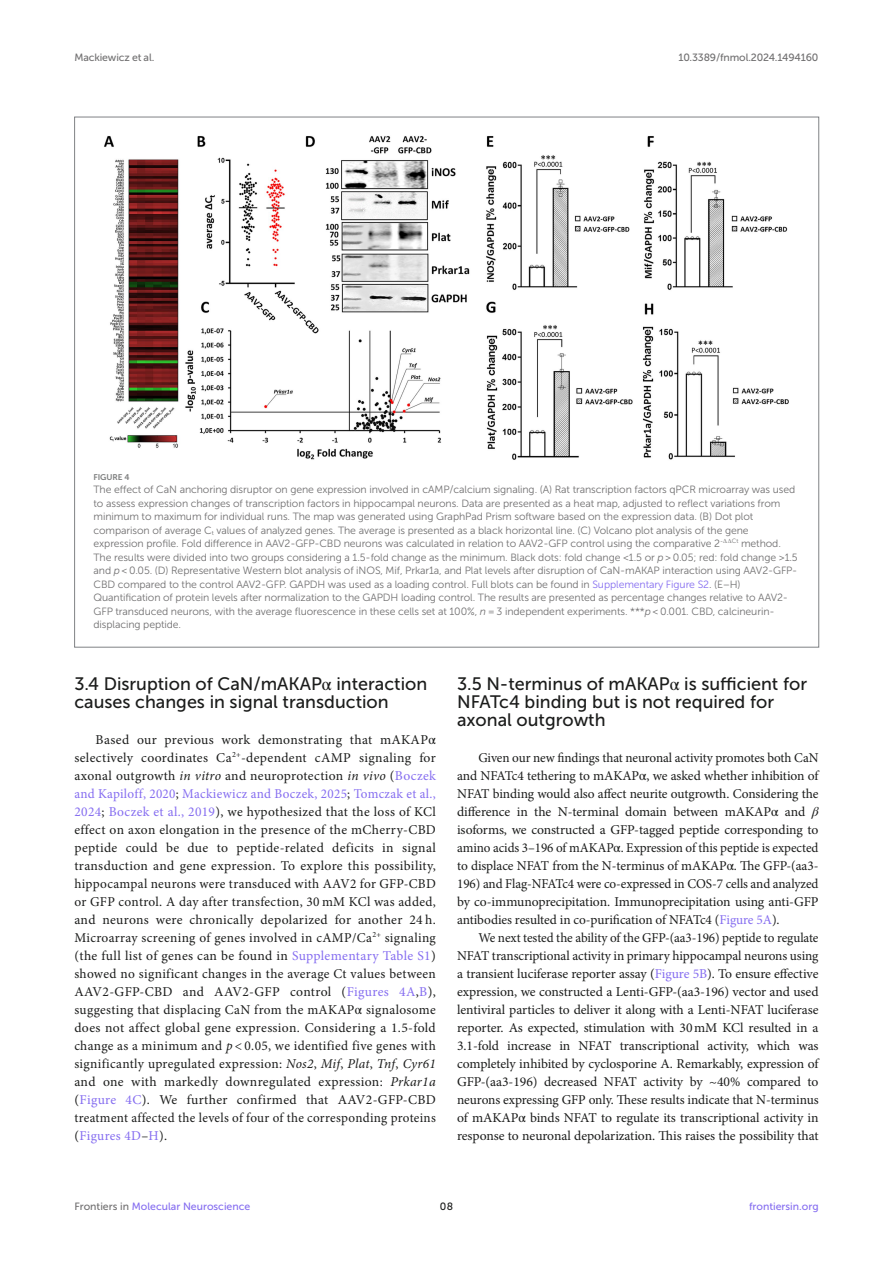
<style>
.page{position:relative;width:893px;height:1263px;background:#fff}
.page>*{position:absolute;margin:0;border:0;box-sizing:border-box;transform-origin:0 0}
.HEAD_2{font:18px/18px "Museo Sans 500";color:#1b1c1b}
.TEXT{font:13.5px/18px "Minion Pro";letter-spacing:-.005em;color:#1b1c1b;text-align:justify}
.FIG_LEG{font:10.5px/13.5px "Museo Sans 300";letter-spacing:-.01em;color:#706f70}
.t1{font:10.5px "Museo Sans 500";color:#856df0}
.t2{font:10.5px "Museo Sans 500";letter-spacing:-.015em;color:#706f70}
.t3{font:10.5px "Museo Sans 500";color:#1b1c1b}
.FIG_HD{font:8.25px "Museo Sans 700";letter-spacing:-.01em;color:#7e7f7f}
.s1{font-style:italic}
.s2{color:#856df0}
.s3{font-family:"STIX General"}
.s4{font-family:"STIX General";font-style:italic}
.s5{color:#706f70}
</style>
<div class="page">
<img style="left:104px;top:136px;width:685px;height:324px">
<p class="t2" style="left:74px;top:51px;width:81px">Mackiewicz et al.</p>
<p class="t2" style="left:678px;top:51px;width:142px">10.3389/fnmol.2024.1494160</p>
<p class="FIG_HD" style="left:94px;top:472px;width:37px">FIGURE 4</p>
<p class="FIG_LEG" style="left:94px;top:483px;width:706px">The effect of CaN anchoring disruptor on gene expression involved in cAMP/calcium signaling. (A) Rat transcription factors qPCR microarray was used to assess expression changes of transcription factors in hippocampal neurons. Data are presented as a heat map, adjusted to reflect variations from minimum to maximum for individual runs. The map was generated using GraphPad Prism software based on the expression data. (B) Dot plot comparison of average C<sub>t</sub> values of analyzed genes. The average is presented as a black horizontal line. (C) Volcano plot analysis of the gene expression profile. Fold difference in AAV2-GFP-CBD neurons was calculated in relation to AAV2-GFP control using the comparative 2<sup>-</sup><sup>∆∆</sup><sup>Ct</sup> method.<br>The results were divided into two groups considering a 1.5-fold change as the minimum. Black dots: fold change &lt;1.5 or <span class="s1">p</span> &gt; 0.05; red: fold change &gt;1.5 and <span class="s1">p</span> &lt; 0.05. (D) Representative Western blot analysis of iNOS, Mif, Prkar1a, and Plat levels after disruption of CaN-mAKAP interaction using AAV2-GFP-CBD compared to the control AAV2-GFP. GAPDH was used as a loading control. Full blots can be found in <span class="s2">Supplementary Figure S2</span>. (E–H)<br>Quantification of protein levels after normalization to the GAPDH loading control. The results are presented as percentage changes relative to AAV2- GFP transduced neurons, with the average fluorescence in these cells set at 100%, <span class="s1">n</span> = 3 independent experiments. ***<span class="s1">p</span> &lt; 0.001. CBD, calcineurin&shy;displacing peptide.</p>
<p class="HEAD_2" style="left:74px;top:675px;width:354px">3.4 Disruption of CaN/mAKAP<span class="s3">α</span> interaction causes changes in signal transduction</p>
<p class="TEXT" style="left:74px;top:731px;width:363px;text-indent:21px">Based our previous work demonstrating that mAKAP<span class="s3">α </span>selectively coordinates Ca<sup>2+</sup>-dependent cAMP signaling for axonal outgrowth <span class="s1">in vitro</span> and neuroprotection <span class="s1">in vivo</span> (<span class="s2">Boczek and Kapiloff, 2020</span>; <span class="s2">Mackiewicz and Boczek, 2025</span>; <span class="s2">Tomczak et al., 2024</span>; <span class="s2">Boczek et al., 2019</span>), we hypothesized that the loss of KCl effect on axon elongation in the presence of the mCherry-CBD peptide could be due to peptide-related deficits in signal transduction and gene expression. To explore this possibility, hippocampal neurons were transduced with AAV2 for GFP-CBD or GFP control. A day after transfection, 30 mM KCl was added, and neurons were chronically depolarized for another 24 h.<br>Microarray screening of genes involved in cAMP/Ca<sup>2+</sup> signaling (the full list of genes can be found in <span class="s2">Supplementary Table S1</span>) showed no significant changes in the average Ct values between AAV2-GFP-CBD and AAV2-GFP control (<span class="s2">Figures 4A</span>,<span class="s2">B</span>), suggesting that displacing CaN from the mAKAP<span class="s3">α</span> signalosome does not affect global gene expression. Considering a 1.5-fold change as a minimum and <span class="s1">p</span> &lt; 0.05, we identified five genes with significantly upregulated expression: <span class="s1">Nos2</span>, <span class="s1">Mif</span>, <span class="s1">Plat</span>, <span class="s1">Tnf</span>, <span class="s1">Cyr61 </span>and one with markedly downregulated expression: <span class="s1">Prkar1a </span>(<span class="s2">Figure 4C</span>). We further confirmed that AAV2-GFP-CBD treatment affected the levels of four of the corresponding proteins (<span class="s2">Figures 4D</span>–<span class="s2">H</span>).</p>
<p class="HEAD_2" style="left:457px;top:675px;width:351px">3.5 N-terminus of mAKAP<span class="s3">α</span> is sufficient for<br>NFATc4 binding but is not required for axonal outgrowth</p>
<p class="TEXT" style="left:457px;top:749px;width:363px;text-indent:21px">Given our new findings that neuronal activity promotes both CaN and NFATc4 tethering to mAKAP<span class="s3">α</span>, we asked whether inhibition of NFAT binding would also affect neurite outgrowth. Considering the difference in the N-terminal domain between mAKAP<span class="s3">α</span> and <span class="s4">β </span>isoforms, we constructed a GFP-tagged peptide corresponding to amino acids 3–196 of mAKAP<span class="s3">α</span>. Expression of this peptide is expected to displace NFAT from the N-terminus of mAKAP<span class="s3">α</span>. The GFP-(aa3- 196) and Flag-NFATc4 were co-expressed in COS-7 cells and analyzed by co-immunoprecipitation. Immunoprecipitation using anti-GFP antibodies resulted in co-purification of NFATc4 (<span class="s2">Figure 5A</span>).</p>
<p class="TEXT" style="left:457px;top:929px;width:363px;text-indent:21px">We next tested the ability of the GFP-(aa3-196) peptide to regulate NFAT transcriptional activity in primary hippocampal neurons using a transient luciferase reporter assay (<span class="s2">Figure 5B</span>). To ensure effective expression, we constructed a Lenti-GFP-(aa3-196) vector and used lentiviral particles to deliver it along with a Lenti-NFAT luciferase reporter. As expected, stimulation with 30mM KCl resulted in a 3.1-fold increase in NFAT transcriptional activity, which was completely inhibited by cyclosporine A. Remarkably, expression of GFP-(aa3-196) decreased NFAT activity by ~40% compared to neurons expressing GFP only. These results indicate that N-terminus of mAKAP<span class="s3">α</span> binds NFAT to regulate its transcriptional activity in response to neuronal depolarization. This raises the possibility that</p>
<p class="t1" style="left:74px;top:1200px;width:177px"><span class="s5">Frontiers in</span> Molecular Neuroscience</p>
<p class="t3" style="left:440px;top:1200px;width:15px">08</p>
<p class="t1" style="left:749px;top:1200px;width:71px">frontiersin.org</p>
</div>
